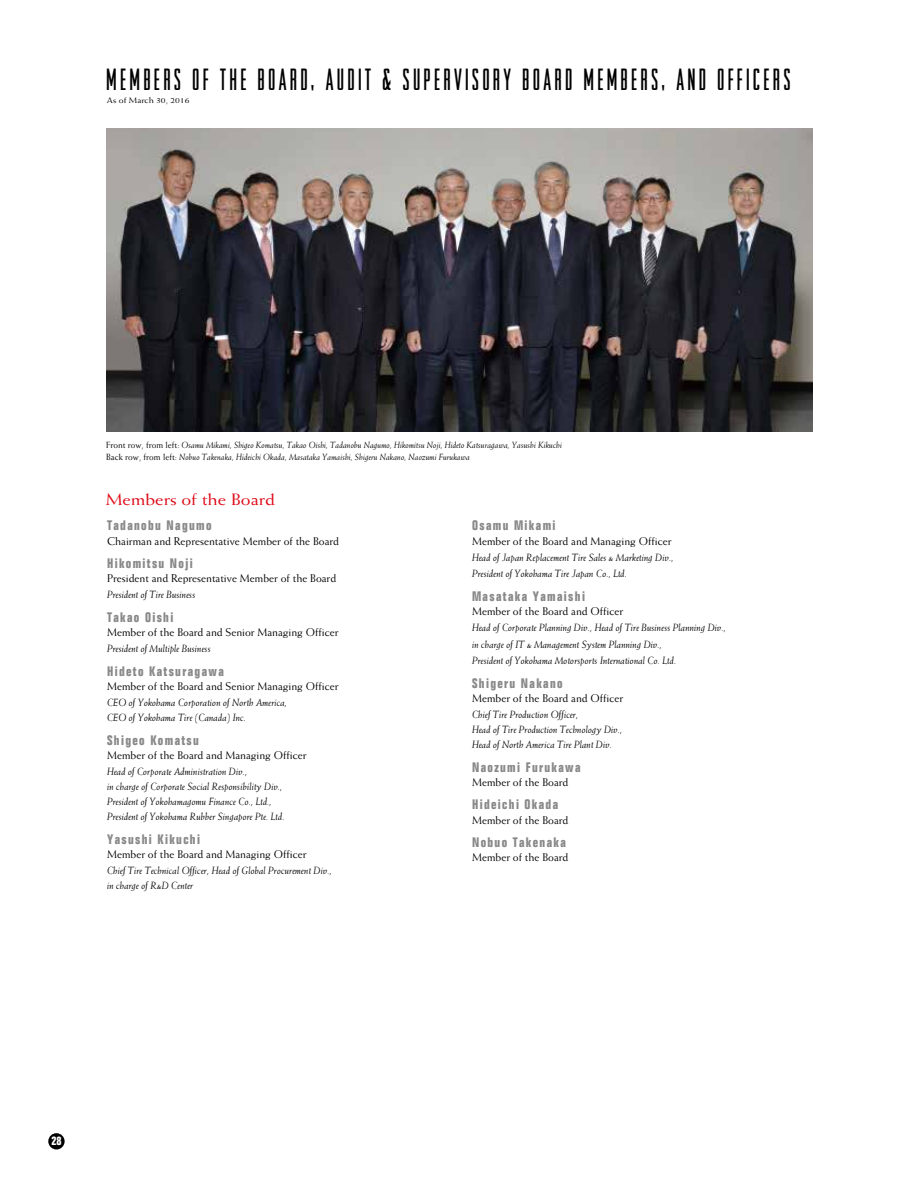
<style>
.page{position:relative;width:918px;height:1188px;background:#fff}
.page>*{position:absolute;margin:0;border:0;box-sizing:border-box;transform-origin:0 0}
.t1{font:27px "OPTI Raleigh Gothic";letter-spacing:.1em;color:#000}
.t2{font:16.5px "Weiss";color:#df0615;scale:1.15 1}
.t3{font:700 condensed 13.5px "Folio";letter-spacing:.1em;color:#898989}
.t4{font:700 condensed 12px "Folio";color:#fff}
.t5{font:11.25px "Weiss";color:#000}
.t6{font:italic 10.5px/15px "Weiss";color:#000}
.t7{font:italic 9px/12px "Weiss";color:#000}
.t8{font:8.25px "Weiss";color:#000;scale:1.15 1}
.s1{font-style:normal}
</style>
<div class="page">
<img style="left:106px;top:128px;width:706px;height:303px">
<div style="left:48px;top:1133px;width:17px;height:17px;background:#000;border-radius:50%"></div>
<h1 class="t1" style="left:106px;top:62px;width:686px">MEMBERS OF THE BOARD, AUDIT &amp; SUPERVISORY BOARD MEMBERS, AND OFFICERS</h1>
<p class="t8" style="left:107px;top:95px;width:73px">As of March 30, 2016</p>
<p class="t7" style="left:106px;top:439px;width:457px"><span class="s1">Front row, from left:</span> Osamu Mikami, Shigeo Komatsu, Takao Oishi, Tadanobu Nagumo, Hikomitsu Noji, Hideto Katsuragawa, Yasushi Kikuchi<br><span class="s1">Back row, from left:</span> Nobuo Takenaka, Hideichi Okada, Masataka Yamaishi, Shigeru Nakano, Naozumi Furukawa</p>
<h2 class="t2" style="left:106px;top:489px;width:149px">Members of the Board</h2>
<p class="t3" style="left:107px;top:518px;width:106px">Tadanobu Nagumo</p>
<p class="t5" style="left:107px;top:534px;width:234px">Chairman and Representative Member of the Board</p>
<p class="t3" style="left:107px;top:556px;width:87px">Hikomitsu Noji</p>
<p class="t5" style="left:107px;top:572px;width:231px">President and Representative Member of the Board</p>
<p class="t6" style="left:107px;top:587px;width:90px">President of Tire Business</p>
<p class="t3" style="left:107px;top:610px;width:68px">Takao Oishi</p>
<p class="t5" style="left:107px;top:626px;width:233px">Member of the Board and Senior Managing Officer</p>
<p class="t6" style="left:107px;top:641px;width:105px">President of Multiple Business</p>
<p class="t3" style="left:107px;top:664px;width:118px">Hideto Katsuragawa</p>
<p class="t5" style="left:107px;top:680px;width:233px">Member of the Board and Senior Managing Officer</p>
<p class="t6" style="left:107px;top:695px;width:182px">CEO of Yokohama Corporation of North America,<br>CEO of Yokohama Tire (Canada) Inc.</p>
<p class="t3" style="left:107px;top:733px;width:93px">Shigeo Komatsu</p>
<p class="t5" style="left:107px;top:749px;width:201px">Member of the Board and Managing Officer</p>
<p class="t6" style="left:107px;top:764px;width:179px">Head of Corporate Administration Div.,<br>in charge of Corporate Social Responsibility Div., President of Yokohamagomu Finance Co., Ltd., President of Yokohama Rubber Singapore Pte. Ltd.</p>
<p class="t3" style="left:107px;top:832px;width:95px">Yasushi Kikuchi</p>
<p class="t5" style="left:107px;top:848px;width:201px">Member of the Board and Managing Officer</p>
<p class="t6" style="left:107px;top:863px;width:226px">Chief Tire Technical Officer, Head of Global Procurement Div., in charge of R&amp;D Center</p>
<p class="t3" style="left:472px;top:518px;width:85px">Osamu Mikami</p>
<p class="t5" style="left:472px;top:534px;width:201px">Member of the Board and Managing Officer</p>
<p class="t6" style="left:472px;top:549px;width:203px;line-height:16.5px">Head of Japan Replacement Tire Sales &amp; Marketing Div.,<br>President of Yokohama Tire Japan Co., Ltd.</p>
<p class="t3" style="left:472px;top:589px;width:114px">Masataka Yamaishi</p>
<p class="t5" style="left:472px;top:605px;width:153px">Member of the Board and Officer</p>
<p class="t6" style="left:472px;top:619px;width:256px;line-height:16.5px">Head of Corporate Planning Div., Head of Tire Business Planning Div., in charge of IT &amp; Management System Planning Div.,<br>President of Yokohama Motorsports International Co. Ltd.</p>
<p class="t3" style="left:472px;top:676px;width:92px">Shigeru Nakano</p>
<p class="t5" style="left:472px;top:692px;width:153px">Member of the Board and Officer</p>
<p class="t6" style="left:472px;top:707px;width:152px">Chief Tire Production Officer,<br>Head of Tire Production Technology Div.,<br>Head of North America Tire Plant Div.</p>
<p class="t3" style="left:472px;top:760px;width:110px">Naozumi Furukawa</p>
<p class="t5" style="left:472px;top:776px;width:98px">Member of the Board</p>
<p class="t3" style="left:472px;top:797px;width:88px">Hideichi Okada</p>
<p class="t5" style="left:472px;top:813px;width:98px">Member of the Board</p>
<p class="t3" style="left:472px;top:835px;width:95px">Nobuo Takenaka</p>
<p class="t5" style="left:472px;top:851px;width:98px">Member of the Board</p>
<p class="t4" style="left:51px;top:1135px;width:12px">28</p>
</div>
